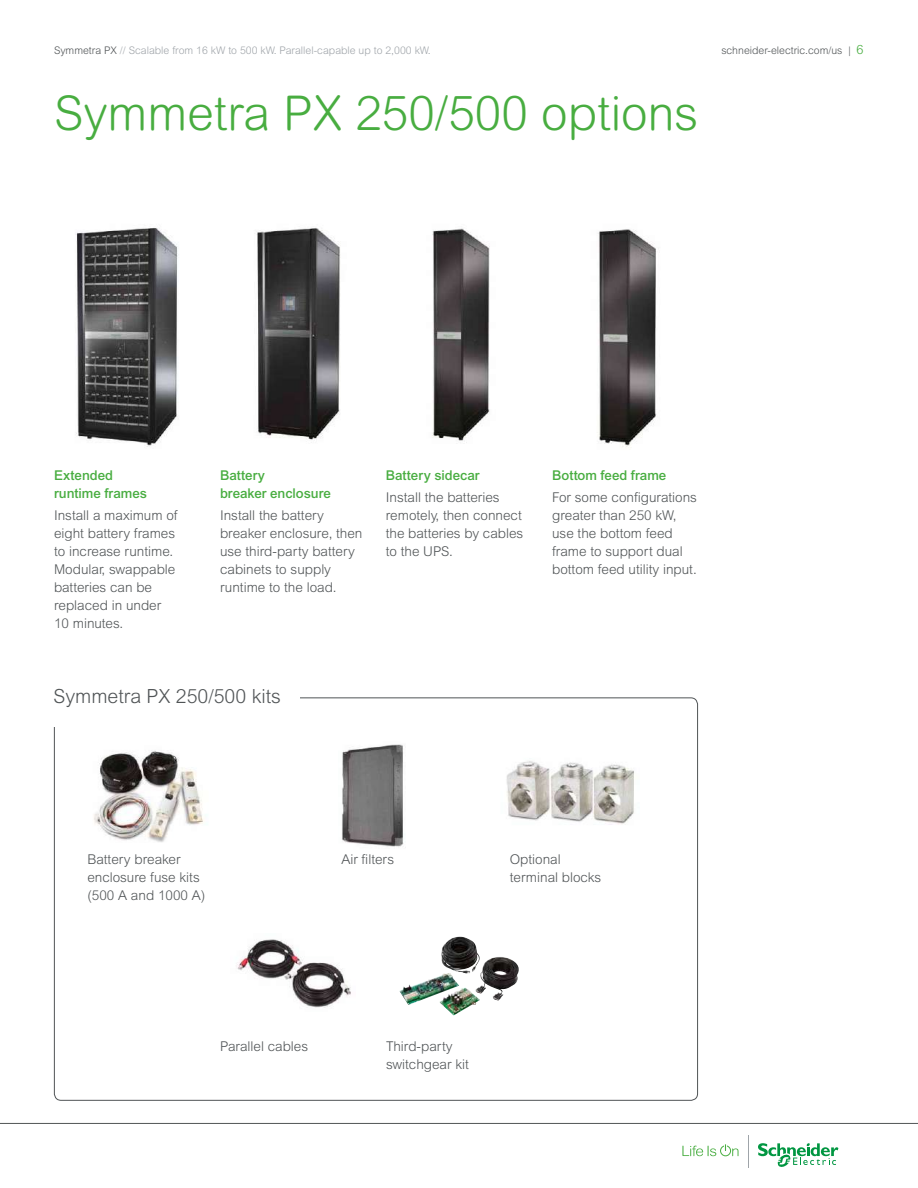
<style>
.page{position:relative;width:918px;height:1188px;background:#fff}
.page>*{position:absolute;margin:0;border:0;box-sizing:border-box;transform-origin:0 0}
.t1{font:300 48px "Arial Rounded MT Std";color:#48ad40}
.t2{font:300 19.5px "Arial MT Std";color:#505456}
.t3{font:300 13.5px/18px "Arial MT Std";color:#505456}
.t4{font:500 13.5px/18px "Arial MT Std";color:#48ad40}
.t5{font:300 10.5px "Arial MT Std";color:#9fa4a9}
.t6{font:300 10.5px "Arial MT Std";color:#505456}
.s1{color:#505456}
.s2{font-size:12.75px;color:#48ad40}
</style>
<div class="page">
<svg style="left:682px;top:1144px;width:57px;height:12px"></svg>
<svg style="left:758px;top:1143px;width:80px;height:24px"></svg>
<hr style="left:748px;top:1135px;width:1px;height:32px;background:#9fa4a9">
<hr style="left:0;top:1123px;width:918px;height:1px;background:#505456">
<img style="left:75px;top:228px;width:104px;height:219px">
<img style="left:432px;top:228px;width:58px;height:215px">
<img style="left:598px;top:229px;width:59px;height:218px">
<img style="left:256px;top:228px;width:85px;height:212px">
<img style="left:94px;top:750px;width:110px;height:92px">
<img style="left:237px;top:939px;width:114px;height:69px">
<img style="left:342px;top:744px;width:64px;height:104px">
<img style="left:441px;top:937px;width:38px;height:36px">
<img style="left:506px;top:761px;width:128px;height:64px">
<p class="t5" style="left:54px;top:44px;width:378px"><span class="s1">Symmetra PX</span> // Scalable from 16 kW to 500 kW. Parallel-capable up to 2,000 kW.</p>
<p class="t6" style="left:721px;top:44px;width:144px">schneider-electric.com/us | <span class="s2">6</span></p>
<h1 class="t1" style="left:54px;top:85px;width:646px">Symmetra PX 250/500 options</h1>
<p class="t4" style="left:54px;top:466px;width:95px">Extended runtime frames</p>
<p class="t3" style="left:54px;top:507px;width:125px">Install a maximum of eight battery frames to increase runtime.<br>Modular, swappable batteries can be replaced in under<br>10 minutes.</p>
<p class="t4" style="left:220px;top:466px;width:112px">Battery<br>breaker enclosure</p>
<p class="t3" style="left:220px;top:507px;width:144px">Install the battery breaker enclosure, then use third-party battery cabinets to supply runtime to the load.</p>
<h2 class="t2" style="left:53px;top:685px;width:229px">Symmetra PX 250/500 kits</h2>
<p class="t4" style="left:386px;top:466px;width:95px">Battery sidecar</p>
<p class="t3" style="left:386px;top:488px;width:139px">Install the batteries remotely, then connect the batteries by cables to the UPS.</p>
<p class="t4" style="left:552px;top:466px;width:116px">Bottom feed frame</p>
<p class="t3" style="left:552px;top:488px;width:146px">For some configurations greater than 250 kW, use the bottom feed frame to support dual bottom feed utility input.</p>
<p class="t3" style="left:87px;top:850px;width:119px">Battery breaker enclosure fuse kits (500 A and 1000 A)</p>
<p class="t3" style="left:341px;top:850px;width:54px">Air filters</p>
<p class="t3" style="left:510px;top:850px;width:93px">Optional terminal blocks</p>
<p class="t3" style="left:220px;top:1037px;width:90px">Parallel cables</p>
<p class="t3" style="left:386px;top:1037px;width:84px">Third-party switchgear kit</p>
</div>
